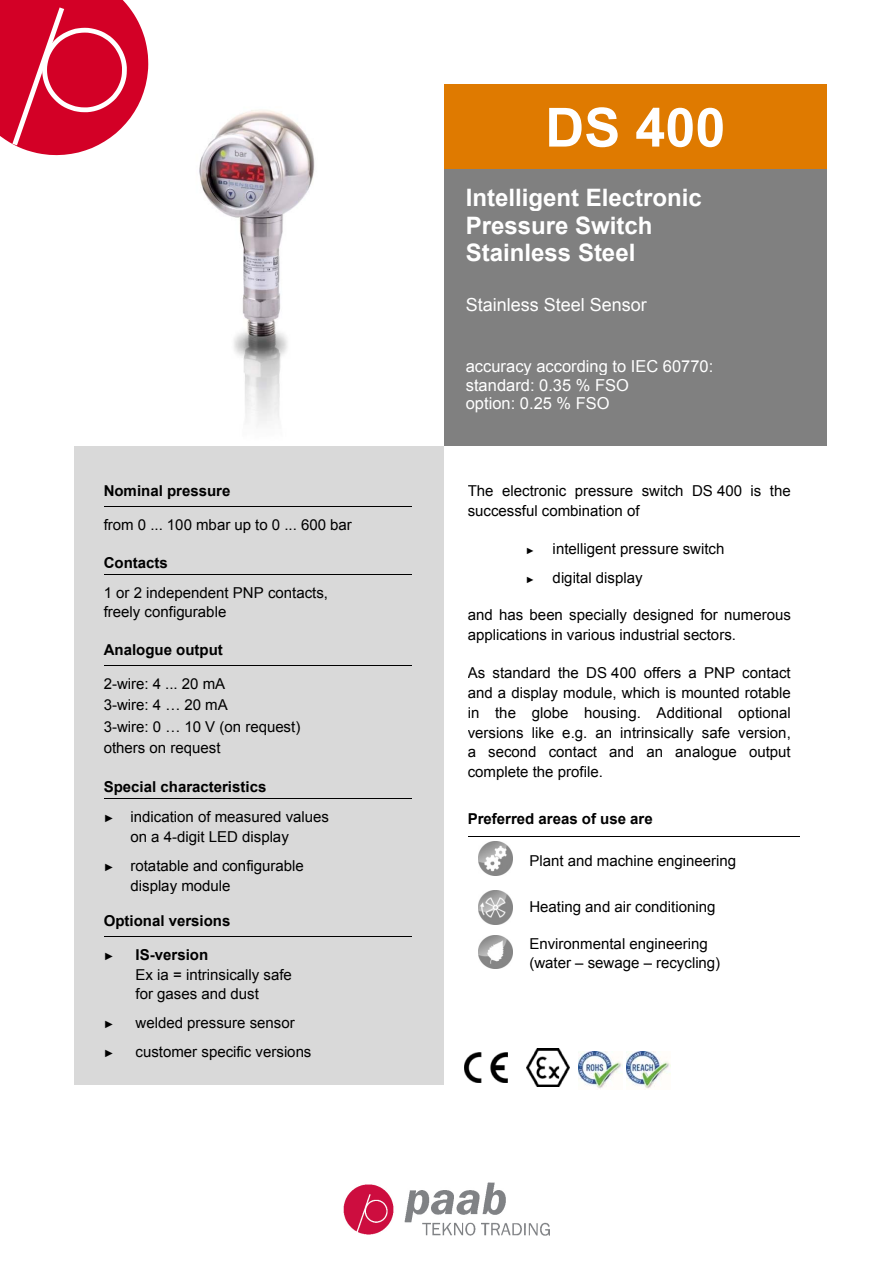
<style>
.page{position:relative;width:893px;height:1263px;background:#fff}
.page>*{position:absolute;margin:0;border:0;box-sizing:border-box;transform-origin:0 0}
.t1{font:700 54px "Arial";color:#fff}
.t2{font:700 24px/27.6px "Arial";color:#fff}
.t3{font:18px "Arial";color:#fff}
.t4{font:16.5px/18.9px "Arial";color:#fff}
.t5{font:15px/19.8px "Arial";color:#000}
.t6{font:700 15px "Arial";color:#000}
.t7{font:10.5px "Arial";color:#000}
.s1{font-weight:700}
.s2{font-size:10.5px}
.s3{font-size:9px}
</style>
<div class="page">
<img style="left:343px;top:1182px;width:207px;height:54px">
<div style="left:444px;top:84px;width:383px;height:86px;background:#df7a00"></div>
<div style="left:444px;top:170px;width:383px;height:276px;background:#808080"></div>
<div style="left:74px;top:446px;width:370px;height:638px;background:#d9d9d9"></div>
<hr style="left:104px;top:506px;width:308px;height:1px;background:#000">
<hr style="left:104px;top:574px;width:308px;height:1px;background:#000">
<hr style="left:104px;top:665px;width:308px;height:1px;background:#000">
<hr style="left:104px;top:798px;width:308px;height:1px;background:#000">
<hr style="left:104px;top:936px;width:308px;height:1px;background:#000">
<hr style="left:468px;top:836px;width:331px;height:1px;background:#000">
<img style="left:479px;top:842px;width:33px;height:33px">
<img style="left:479px;top:890px;width:33px;height:34px">
<img style="left:479px;top:935px;width:33px;height:34px">
<img style="left:464px;top:1052px;width:43px;height:31px">
<img style="left:199px;top:110px;width:116px;height:315px">
<img style="left:526px;top:1049px;width:43px;height:37px">
<img style="left:626px;top:1051px;width:44px;height:38px">
<img style="left:579px;top:1051px;width:44px;height:38px">
<svg style="left:0;top:0;width:148px;height:155px"></svg>
<p class="t6" style="left:104px;top:480px;width:128px">Nominal pressure</p>
<p class="t5" style="left:104px;top:515px;width:250px">from 0 ... 100 mbar up to 0 ... 600 bar</p>
<p class="t5" style="left:104px;top:548px;width:226px;line-height:29.5px"><span class="s1">Contacts<br></span>1 or 2 independent PNP contacts,</p>
<p class="t5" style="left:104px;top:602px;width:124px">freely configurable</p>
<p class="t6" style="left:104px;top:639px;width:121px">Analogue output</p>
<p class="t5" style="left:104px;top:673px;width:198px;line-height:21.3px">2-wire: 4 ... 20 mA<br>3-wire: 4 … 20 mA<br>3-wire: 0 … 10 V (on request) others on request</p>
<p class="t5" style="left:104px;top:772px;width:227px;line-height:29.5px"><span class="s1">Special characteristics<br></span><span class="s2">►</span> indication of measured values</p>
<p class="t5" style="left:104px;top:822px;width:202px;line-height:28.8px;text-indent:27px">on a 4-digit LED display<br><span class="s2">►</span> rotatable and configurable</p>
<p class="t5" style="left:130px;top:875px;width:102px">display module</p>
<p class="t6" style="left:104px;top:910px;width:128px">Optional versions</p>
<p class="t7" style="left:104px;top:949px;width:12px">►</p>
<p class="t5" style="left:136px;top:945px;width:158px"><span class="s1">IS-version<br></span>Ex ia = intrinsically safe for gases and dust</p>
<p class="t7" style="left:104px;top:1018px;width:12px">►</p>
<p class="t5" style="left:136px;top:1013px;width:161px">welded pressure sensor</p>
<p class="t7" style="left:104px;top:1046px;width:12px">►</p>
<p class="t5" style="left:136px;top:1042px;width:177px">customer specific versions</p>
<p class="t1" style="left:545px;top:90px;width:182px">DS 400</p>
<p class="t2" style="left:466px;top:184px;width:238px">Intelligent Electronic<br>Pressure Switch<br>Stainless Steel</p>
<p class="t3" style="left:466px;top:293px;width:182px">Stainless Steel Sensor</p>
<p class="t4" style="left:466px;top:356px;width:249px">accuracy according to IEC 60770: standard: 0.35 % FSO<br>option: 0.25 % FSO</p>
<p class="t5" style="left:468px;top:481px;width:325px">The electronic pressure switch DS 400 is the successful combination of</p>
<p class="t5" style="left:526px;top:534px;width:200px;line-height:28.8px"><span class="s3">►</span> intelligent pressure switch <span class="s3">►</span> digital display</p>
<p class="t5" style="left:468px;top:605px;width:325px">and has been specially designed for numerous applications in various industrial sectors.</p>
<p class="t5" style="left:468px;top:663px;width:325px;text-align:justify">As standard the DS 400 offers a PNP contact and a display module, which is mounted rotable in the globe housing. Additional optional versions like e.g. an intrinsically safe version, a second contact and an analogue output complete the profile.</p>
<p class="t6" style="left:468px;top:808px;width:186px">Preferred areas of use are</p>
<p class="t5" style="left:529px;top:850px;width:208px">Plant and machine engineering</p>
<p class="t5" style="left:529px;top:897px;width:188px">Heating and air conditioning</p>
<p class="t5" style="left:529px;top:935px;width:192px;line-height:18.8px">Environmental engineering (water – sewage – recycling)</p>
</div>
